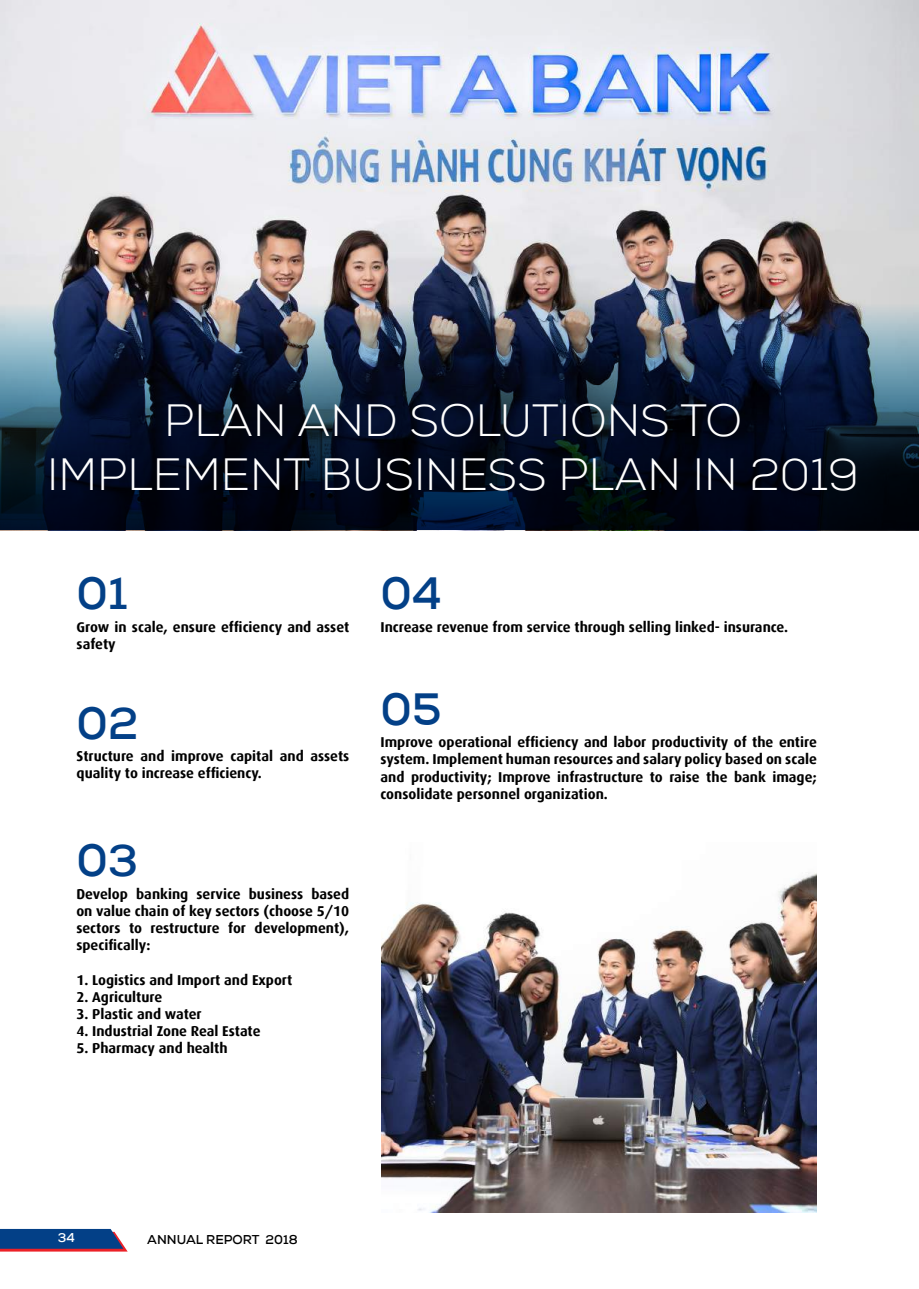
<style>
.page{position:relative;width:919px;height:1289px;background:#fff}
.page>*{position:absolute;margin:0;border:0;box-sizing:border-box;transform-origin:0 0}
.t1{font:300 45px/54px "Nexa";color:#fff;text-align:center}
.t2{font:700 45px "Nexa";color:#034087}
.t3{font:700 14.25px/17.1px "Dax VN";color:#000}
.t4{font:700 12.75px "Nexa";color:#000}
.t5{font:700 12.75px "Nexa";color:#fff}
</style>
<div class="page">
<img style="left:0;top:0;width:918px;height:530px">
<svg style="left:0;top:304px;width:918px;height:225px;background:#182438"></svg>
<img style="left:381px;top:873px;width:435px;height:339px">
<svg style="left:0;top:1228px;width:128px;height:23px;background:#365088"></svg>
<h1 class="t1" style="left:47px;top:391px;width:813px">PLAN AND SOLUTIONS TO<br>IMPLEMENT BUSINESS PLAN IN 2019</h1>
<h1 class="t2" style="left:77px;top:561px;width:53px">01</h1>
<p class="t3" style="left:77px;top:616px;width:274px">Grow in scale, ensure efficiency and asset safety</p>
<h1 class="t2" style="left:77px;top:690px;width:63px">02</h1>
<p class="t3" style="left:77px;top:745px;width:274px">Structure and improve capital and assets quality to increase efficiency.</p>
<h1 class="t2" style="left:76px;top:827px;width:63px">03</h1>
<p class="t3" style="left:76px;top:884px;width:274px;text-align:justify">Develop banking service business based on value chain of key sectors (choose 5/10 sectors to restructure for development), specifically:</p>
<p class="t3" style="left:76px;top:969px;width:217px">1. Logistics and Import and Export</p>
<p class="t3" style="left:76px;top:986px;width:87px">2. Agriculture</p>
<p class="t3" style="left:76px;top:1003px;width:127px">3. Plastic and water</p>
<p class="t3" style="left:76px;top:1020px;width:186px">4. Industrial Zone Real Estate</p>
<p class="t3" style="left:76px;top:1038px;width:153px">5. Pharmacy and health</p>
<h1 class="t2" style="left:380px;top:561px;width:63px">04</h1>
<p class="t3" style="left:380px;top:616px;width:409px">Increase revenue from service through selling linked- insurance.</p>
<h1 class="t2" style="left:380px;top:677px;width:62px">05</h1>
<p class="t3" style="left:380px;top:732px;width:438px;text-align:justify">Improve operational efficiency and labor productivity of the entire system. Implement human resources and salary policy based on scale and productivity; Improve infrastructure to raise the bank image; consolidate personnel organization.</p>
<p class="t5" style="left:58px;top:1228px;width:19px">34</p>
<p class="t4" style="left:147px;top:1229px;width:152px">ANNUAL REPORT 2018</p>
</div>
